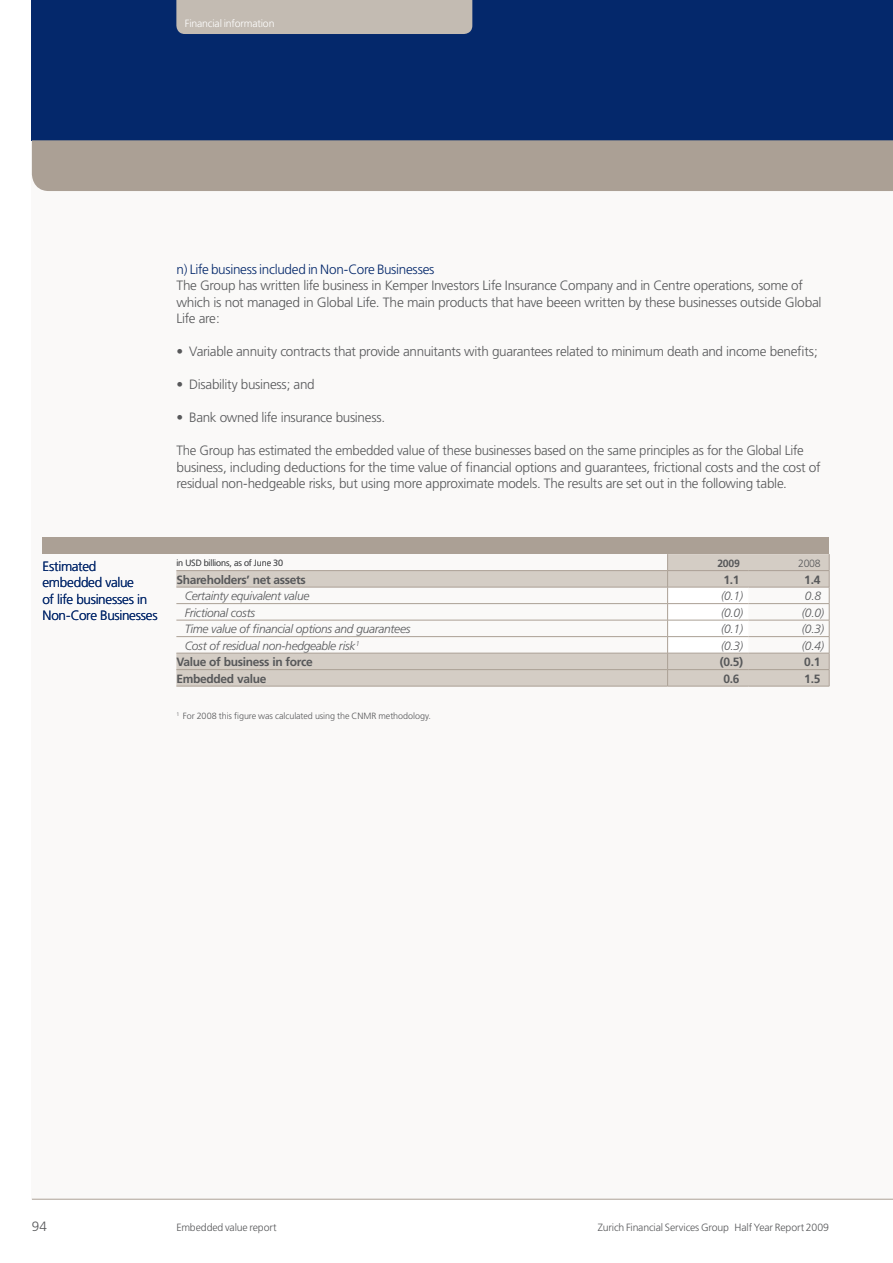
<style>
.page{position:relative;width:893px;height:1263px;background:#fff}
.page>*{position:absolute;margin:0;border:0;box-sizing:border-box;transform-origin:0 0}
.t1{font:300 13.5px/16.5px "Frutiger";letter-spacing:-.02em;color:#57585a}
.t2{font:300 13.5px/16.5px "Frutiger";letter-spacing:-.02em;color:#04286b}
.t3{font:italic 300 12px "Frutiger";letter-spacing:-.025em;color:#57585a}
.t4{font:700 12px "Frutiger";letter-spacing:-.025em;color:#57585a}
.t5{font:300 10.5px "Frutiger";letter-spacing:-.015em;color:#57585a}
.t6{font:300 10.5px "Frutiger";letter-spacing:-.015em;color:#fff}
.t7{font:700 10.5px "Frutiger";color:#57585a}
.t8{font:300 9px "Frutiger";letter-spacing:-.01em;color:#57585a}
.s1{color:#04286b}
</style>
<div class="page">
<div style="left:32px;top:140px;width:861px;height:1059px;background:#faf9f8"></div>
<div style="left:32px;top:0;width:861px;height:140px;background:#04286b"></div>
<div style="left:176px;top:0;width:296px;height:34px;background:#c3bbb2"></div>
<div style="left:32px;top:140px;width:861px;height:51px;background:#aba095"></div>
<hr style="left:32px;top:1199px;width:861px;height:1px;background:#aba095">
<svg style="left:176px;top:554px;width:653px;height:132px"></svg>
<hr style="left:176px;top:686px;width:492px;height:1px;background:#aba095">
<hr style="left:668px;top:686px;width:80px;height:1px;background:#aba095">
<hr style="left:748px;top:686px;width:81px;height:1px;background:#aba095">
<hr style="left:748px;top:570px;width:81px;height:1px;background:#aba095">
<hr style="left:176px;top:570px;width:492px;height:1px;background:#aba095">
<hr style="left:176px;top:587px;width:492px;height:1px;background:#aba095">
<hr style="left:748px;top:587px;width:81px;height:1px;background:#aba095">
<hr style="left:176px;top:603px;width:492px;height:1px;background:#aba095">
<hr style="left:748px;top:603px;width:81px;height:1px;background:#aba095">
<hr style="left:176px;top:620px;width:492px;height:1px;background:#aba095">
<hr style="left:748px;top:620px;width:81px;height:1px;background:#aba095">
<hr style="left:176px;top:636px;width:492px;height:1px;background:#aba095">
<hr style="left:748px;top:636px;width:81px;height:1px;background:#aba095">
<hr style="left:176px;top:653px;width:492px;height:1px;background:#aba095">
<hr style="left:748px;top:653px;width:81px;height:1px;background:#aba095">
<hr style="left:176px;top:669px;width:492px;height:1px;background:#aba095">
<hr style="left:748px;top:669px;width:81px;height:1px;background:#aba095">
<svg style="left:667px;top:554px;width:81px;height:132px"></svg>
<svg style="left:829px;top:554px;width:1px;height:132px"></svg>
<div style="left:43px;top:538px;width:786px;height:16px;background:#aba095"></div>
<p class="t6" style="left:185px;top:18px;width:91px">Financial information</p>
<p class="t1" style="left:176px;top:261px;width:647px"><span class="s1">n) Life business included in Non-Core Businesses<br></span>The Group has written life business in Kemper Investors Life Insurance Company and in Centre operations, some of which is not managed in Global Life. The main products that have beeen written by these businesses outside Global Life are:</p>
<p class="t1" style="left:176px;top:343px;width:643px">• Variable annuity contracts that provide annuitants with guarantees related to minimum death and income benefits;</p>
<p class="t1" style="left:176px;top:376px;width:140px">• Disability business; and</p>
<p class="t1" style="left:176px;top:409px;width:210px">• Bank owned life insurance business.</p>
<p class="t1" style="left:176px;top:442px;width:646px">The Group has estimated the embedded value of these businesses based on the same principles as for the Global Life business, including deductions for the time value of financial options and guarantees, frictional costs and the cost of residual non-hedgeable risks, but using more approximate models. The results are set out in the following table.</p>
<p class="t2" style="left:43px;top:558px;width:117px">Estimated embedded value<br>of life businesses in<br>Non-Core Businesses</p>
<p class="t8" style="left:176px;top:558px;width:108px">in USD billions, as of June 30</p>
<p class="t7" style="left:717px;top:557px;width:24px">2009</p>
<p class="t5" style="left:798px;top:557px;width:24px">2008</p>
<p class="t4" style="left:176px;top:572px;width:131px">Shareholders’ net assets</p>
<p class="t4" style="left:723px;top:572px;width:18px">1.1</p>
<p class="t4" style="left:804px;top:572px;width:18px">1.4</p>
<p class="t3" style="left:185px;top:589px;width:126px">Certainty equivalent value</p>
<p class="t3" style="left:721px;top:589px;width:24px">(0.1)</p>
<p class="t3" style="left:805px;top:589px;width:18px">0.8</p>
<p class="t3" style="left:185px;top:606px;width:72px">Frictional costs</p>
<p class="t3" style="left:721px;top:606px;width:24px">(0.0)</p>
<p class="t3" style="left:802px;top:606px;width:24px">(0.0)</p>
<p class="t3" style="left:185px;top:622px;width:227px">Time value of financial options and guarantees</p>
<p class="t3" style="left:721px;top:622px;width:24px">(0.1)</p>
<p class="t3" style="left:802px;top:622px;width:24px">(0.3)</p>
<p class="t3" style="left:185px;top:639px;width:176px">Cost of residual non-hedgeable risk<sup>1</sup></p>
<p class="t3" style="left:721px;top:639px;width:24px">(0.3)</p>
<p class="t3" style="left:802px;top:639px;width:24px">(0.4)</p>
<p class="t4" style="left:176px;top:655px;width:138px">Value of business in force</p>
<p class="t4" style="left:720px;top:655px;width:25px">(0.5)</p>
<p class="t4" style="left:804px;top:655px;width:18px">0.1</p>
<p class="t4" style="left:176px;top:671px;width:92px">Embedded value</p>
<p class="t4" style="left:723px;top:671px;width:18px">0.6</p>
<p class="t4" style="left:804px;top:671px;width:18px">1.5</p>
<p class="t8" style="left:176px;top:711px;width:256px"><sup>1</sup> For 2008 this figure was calculated using the CNMR methodology.</p>
<p class="t1" style="left:32px;top:1218px;width:16px">94</p>
<p class="t5" style="left:176px;top:1221px;width:102px">Embedded value report</p>
<p class="t5" style="left:598px;top:1221px;width:233px">Zurich Financial Services Group Half Year Report 2009</p>
</div>
